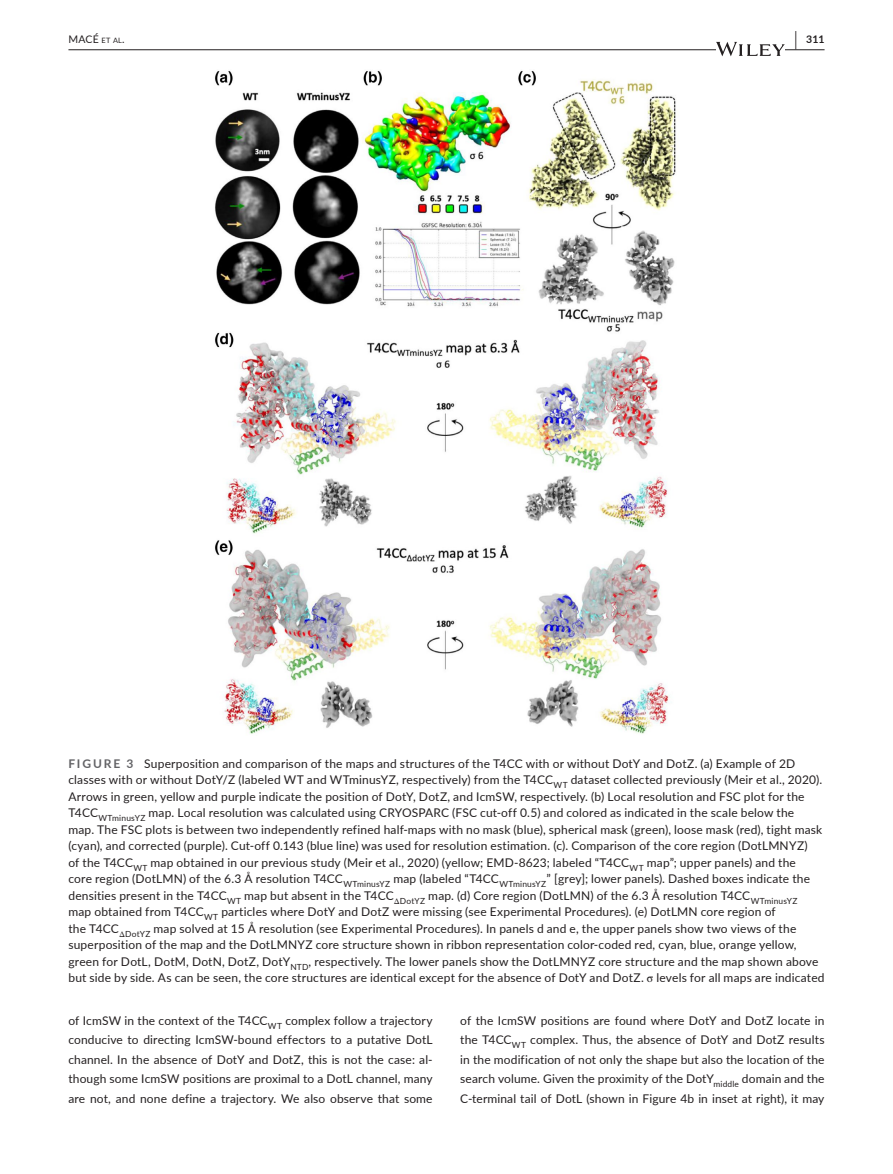
<style>
.page{position:relative;width:893px;height:1174px;background:#fff}
.page>*{position:absolute;margin:0;border:0;box-sizing:border-box;transform-origin:0 0}
.t1{font:12px/16.5px "Lato";letter-spacing:.015em;color:#231f20;text-align:justify}
.t2{font:10.5px "Lato";color:#231f20}
.t3{font:700 10.5px "Lato";color:#231f20}
.s1{font-style:inherit}
.s2{font-size:7.35px}
.s3{font-size:19.5px}
.s4{font-weight:700;color:#636366}
.s5{font-family:"STIX"}
</style>
<div class="page">
<hr style="left:68px;top:49px;width:756px;height:1px;background:#231f20">
<svg style="left:716px;top:42px;width:69px;height:14px"></svg>
<img style="left:215px;top:70px;width:461px;height:664px">
<p class="t2" style="left:68px;top:31px;width:58px">MAC<span class="s1">É</span> <span class="s2">et al</span>.</p>
<p class="t3" style="left:795px;top:31px;width:31px"><span class="s3">|</span> 311</p>
<p class="t1" style="left:68px;top:754px;width:758px;text-align:left"><span class="s4">FIGURE 3</span> Superposition and comparison of the maps and structures of the T4CC with or without DotY and DotZ. (a) Example of 2D classes with or without DotY/Z (labeled WT and WTminusYZ, respectively) from the T4CC<sub>WT</sub> dataset collected previously (Meir et al., 2020).<br>Arrows in green, yellow and purple indicate the position of DotY, DotZ, and IcmSW, respectively. (b) Local resolution and FSC plot for the T4CC<sub>WTminusYZ</sub> map. Local resolution was calculated using CRYOSPARC (FSC cut-off 0.5) and colored as indicated in the scale below the<br>map. The FSC plots is between two independently refined half-maps with no mask (blue), spherical mask (green), loose mask (red), tight mask (cyan), and corrected (purple). Cut-off 0.143 (blue line) was used for resolution estimation. (c). Comparison of the core region (DotLMNYZ)<br>of the T4CC<sub>WT</sub> map obtained in our previous study (Meir et al., 2020) (yellow; EMD-8623; labeled “T4CC<sub>WT</sub> map”; upper panels) and the<br>core region (DotLMN) of the 6.3 Å resolution T4CC<sub>WTminusYZ</sub> map (labeled “T4CC<sub>WTminusYZ</sub>” [grey]; lower panels). Dashed boxes indicate the densities present in the T4CC<sub>WT</sub> map but absent in the T4CC<sub>Δ</sub><sub>DotYZ</sub> map. (d) Core region (DotLMN) of the 6.3 Å resolution T4CC<sub>WTminusYZ<br></sub>map obtained from T4CC<sub>WT</sub> particles where DotY and DotZ were missing (see Experimental Procedures). (e) DotLMN core region of<br>the T4CC<sub>Δ</sub><sub>DotYZ</sub> map solved at 15 Å resolution (see Experimental Procedures). In panels d and e, the upper panels show two views of the superposition of the map and the DotLMNYZ core structure shown in ribbon representation color-coded red, cyan, blue, orange yellow, green for DotL, DotM, DotN, DotZ, DotY<sub>NTD</sub>, respectively. The lower panels show the DotLMNYZ core structure and the map shown above but side by side. As can be seen, the core structures are identical except for the absence of DotY and DotZ. <span class="s5">σ</span> levels for all maps are indicated</p>
<p class="t1" style="left:68px;top:1010px;width:366px;line-height:19.5px">of IcmSW in the context of the T4CC<sub>WT</sub> complex follow a trajectory conducive to directing IcmSW-bound effectors to a putative DotL channel. In the absence of DotY and DotZ, this is not the case: al&shy;though some IcmSW positions are proximal to a DotL channel, many are not, and none define a trajectory. We also observe that some</p>
<p class="t1" style="left:460px;top:1010px;width:366px;line-height:19.5px">of the IcmSW positions are found where DotY and DotZ locate in the T4CC<sub>WT</sub> complex. Thus, the absence of DotY and DotZ results in the modification of not only the shape but also the location of the search volume. Given the proximity of the DotY<sub>middle</sub> domain and the C-terminal tail of DotL (shown in Figure 4b in inset at right), it may</p>
</div>
